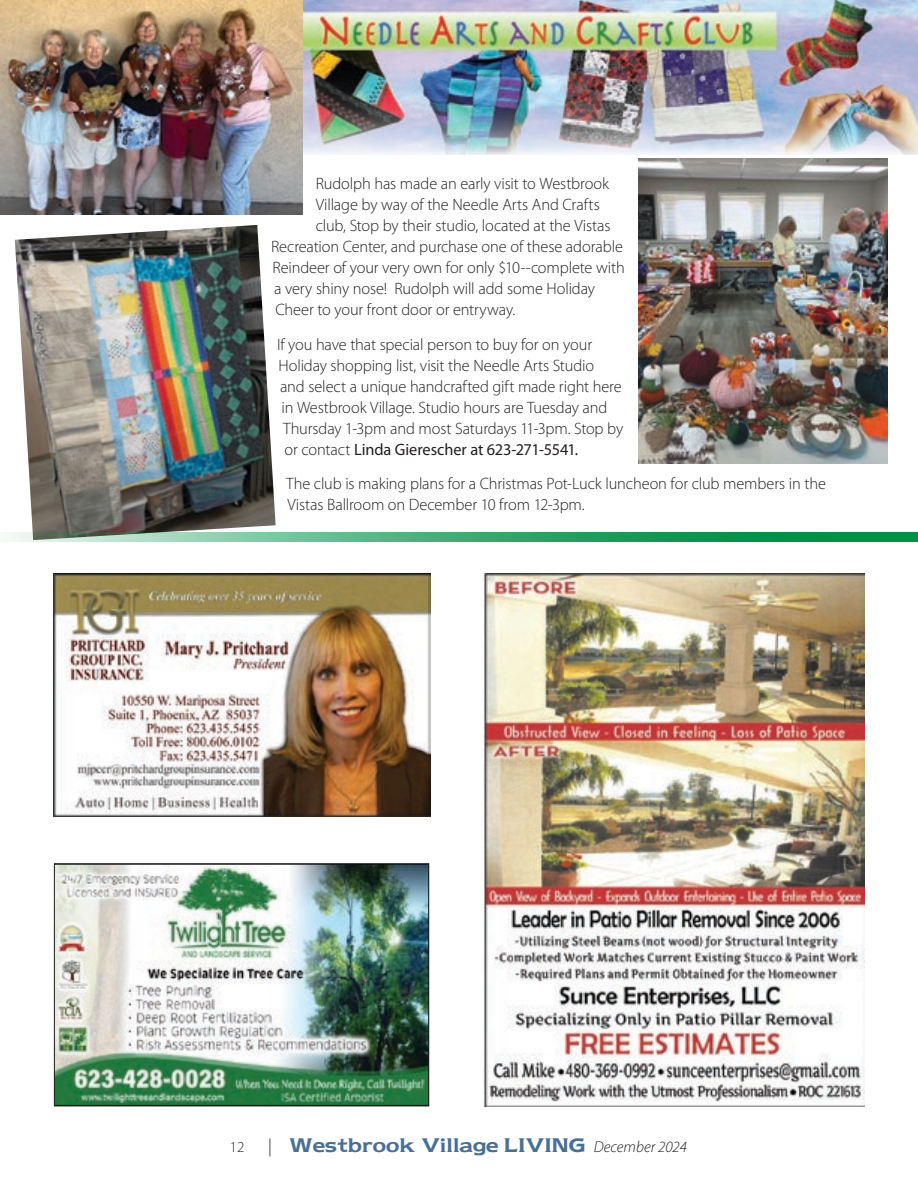
<style>
.page{position:relative;width:918px;height:1188px;background:#fff}
.page>*{position:absolute;margin:0;border:0;box-sizing:border-box;transform-origin:0 0}
.t1{font:300 16.5px/21px "Myriad Pro";letter-spacing:-.005em;color:#231f20}
.t2{font:16.5px "Myriad Pro";letter-spacing:-.005em;color:#231f20}
.t3{font:700 16.5px "Newtext";color:#486f98}
.t4{font:300 15px "Myriad Pro";color:#231f20}
.s1{font-weight:300}
.s2{font-family:"Myriad Pro";font-weight:300;font-size:18px;color:#231f20}
.s3{font-family:"Myriad Pro";font-weight:300;font-style:italic;font-size:15.75px;color:#231f20}
</style>
<div class="page">
<img style="left:302px;top:0;width:616px;height:155px">
<img style="left:639px;top:159px;width:249px;height:304px">
<img style="left:0;top:0;width:302px;height:215px">
<img style="left:15px;top:225px;width:261px;height:307px">
<svg style="left:9px;top:532px;width:909px;height:9px;background:#49a977"></svg>
<img style="left:483px;top:574px;width:381px;height:533px">
<img style="left:54px;top:574px;width:376px;height:242px">
<img style="left:56px;top:865px;width:371px;height:239px">
<div style="left:54px;top:863px;width:375px;height:243px;border:1px solid #231f20"></div>
<p class="t1" style="left:316px;top:173px;width:295px">Rudolph has made an early visit to Westbrook</p>
<p class="t1" style="left:316px;top:194px;width:285px">Village by way of the Needle Arts And Crafts</p>
<p class="t1" style="left:316px;top:215px;width:296px">club, Stop by their studio, located at the Vistas</p>
<p class="t1" style="left:271px;top:236px;width:354px">Recreation Center, and purchase one of these adorable</p>
<p class="t1" style="left:273px;top:257px;width:354px">Reindeer of your very own for only $10--complete with</p>
<p class="t1" style="left:274px;top:278px;width:322px">a very shiny nose! Rudolph will add some Holiday</p>
<p class="t1" style="left:276px;top:299px;width:241px">Cheer to your front door or entryway.</p>
<p class="t1" style="left:277px;top:334px;width:317px">If you have that special person to buy for on your</p>
<p class="t1" style="left:279px;top:355px;width:317px">Holiday shopping list, visit the Needle Arts Studio</p>
<p class="t1" style="left:280px;top:376px;width:343px">and select a unique handcrafted gift made right here</p>
<p class="t1" style="left:282px;top:397px;width:327px">in Westbrook Village. Studio hours are Tuesday and</p>
<p class="t1" style="left:283px;top:418px;width:342px">Thursday 1-3pm and most Saturdays 11-3pm. Stop by</p>
<p class="t2" style="left:285px;top:440px;width:295px"><span class="s1">or contact</span> Linda Gierescher at 623-271-5541.</p>
<p class="t1" style="left:286px;top:473px;width:541px">The club is making plans for a Christmas Pot-Luck luncheon for club members in the<br>Vistas Ballroom on December 10 from 12-3pm.</p>
<p class="t4" style="left:230px;top:1138px;width:16px">12</p>
<p class="t3" style="left:268px;top:1134px;width:420px"><span class="s2">|</span> Westbrook Village LIVING <span class="s3">December 2024</span></p>
</div>
